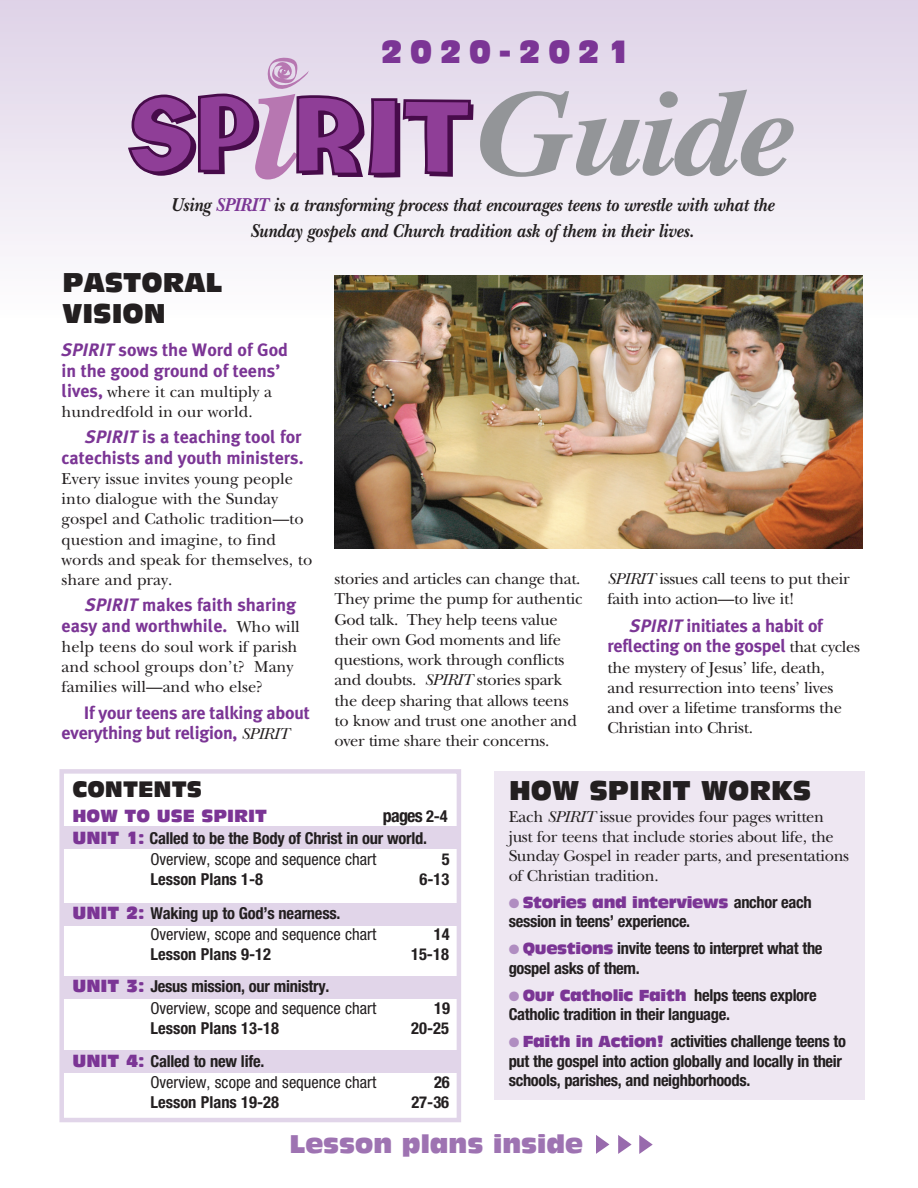
<style>
.page{position:relative;width:918px;height:1188px;background:#fff}
.page>*{position:absolute;margin:0;border:0;box-sizing:border-box;transform-origin:0 0}
.t1{font:italic 700 121.5px "Times";letter-spacing:-.03em;color:#939598;scale:1.11 1}
.t2{font:30px "Incised 901 BT Compact";letter-spacing:.25em;color:#7b3595}
.t3{font:25.5px/30.6px "Incised 901 BT Compact";color:#231f20}
.Body_Copy{font:24px "Incised 901 BT Compact";color:#9e73b2}
.Body_Copy-2{font:21px "Incised 901 BT Compact";color:#231f20}
.t4{font:italic 700 19.5px/25.5px "New Baskerville";color:#231f20;text-align:center;scale:.9 1}
.Body_Copy-3{font:700 18px/20.2px "Meta Plus";color:#7b3595}
.t5{font:700 condensed 18px "Helvetica Neue";letter-spacing:-.04em;color:#231f20}
.Body_Copy-4{font:16.5px/20.2px "New Baskerville";letter-spacing:-.02em;color:#231f20}
.Body_Copy-5{font:700 condensed 16.5px/19.5px "Helvetica Neue";letter-spacing:-.02em;color:#231f20}
.Body_Copy-6{font:16.5px/20.2px "New Baskerville";color:#231f20}
.t6{font:condensed 16.5px "Helvetica Neue";color:#231f20}
.Body_Copy-7{font:700 condensed 16.5px "Helvetica Neue";color:#231f20}
.t7{font:16.5px "Incised 901 BT Compact";color:#7b3595}
.Body_Copy-8{font:15px "Incised 901 BT Compact";letter-spacing:-.02em;color:#7b3595}
.s1{color:#7b3595}
.s2{font-style:italic}
.s3{font-family:"Meta Plus";font-weight:700;font-size:18px;color:#7b3595}
.s4{font-family:"New Baskerville";font-weight:400;font-size:16.5px;color:#231f20}
.s5{font-family:"New Baskerville";font-weight:400;font-style:italic;font-size:16.5px;color:#231f20}
.s6{color:#b08dc1}
.s7{font-family:"Helvetica Neue";font-weight:700;font-stretch:condensed;font-size:16.5px;color:#231f20}
.s8{font-family:"Incised 901 BT Compact";font-weight:400;font-stretch:normal;font-size:15px;color:#7b3595}
.s9{font-size:16.5px}
.s10{font-family:"Incised 901 BT Compact";font-weight:400;font-stretch:normal;color:#7b3595}
</style>
<div class="page">
<div style="left:494px;top:771px;width:370px;height:329px;background:#eee7f2"></div>
<div style="left:0;top:0;width:918px;height:322px;background:linear-gradient(to bottom,#ded2e7,#fefefe)"></div>
<div style="left:59px;top:769px;width:402px;height:353px;background:#fff;border:4px solid #e1d5e9"></div>
<div style="left:63px;top:827px;width:398px;height:22px;background:#e1d5e9"></div>
<div style="left:62px;top:903px;width:398px;height:22px;background:#e1d5e9"></div>
<div style="left:63px;top:977px;width:398px;height:22px;background:#e1d5e9"></div>
<div style="left:62px;top:1050px;width:398px;height:22px;background:#e1d5e9"></div>
<svg style="left:126px;top:58px;width:348px;height:122px;background:#b690bc"></svg>
<img style="left:334px;top:275px;width:529px;height:274px">
<svg style="left:596px;top:1135px;width:13px;height:19px"></svg>
<svg style="left:618px;top:1135px;width:14px;height:19px"></svg>
<svg style="left:639px;top:1135px;width:14px;height:19px"></svg>
<p class="t2" style="left:381px;top:34px;width:250px">2020-2021</p>
<p class="t1" style="left:477px;top:20px;width:290px">Guide</p>
<p class="t4" style="left:171px;top:192px;width:672px">Using <span class="s1">SPIRIT</span> is a transforming process that encourages teens to wrestle with what the<br>Sunday gospels and Church tradition ask of them in their lives.</p>
<p class="t3" style="left:63px;top:267px;width:161px">PASTORAL<br>VISION</p>
<p class="Body_Copy-3" style="left:62px;top:340px;width:228px"><span class="s2">SPIRIT</span> sows the Word of God in the good ground of teens’</p>
<p class="Body_Copy-6" style="left:62px;top:381px;width:212px"><span class="s3">lives,</span> where it can multiply a hundredfold in our world.</p>
<p class="Body_Copy-3" style="left:62px;top:427px;width:243px;text-align:right"><span class="s2">SPIRIT</span> is a teaching tool for catechists and youth ministers.</p>
<p class="Body_Copy-6" style="left:62px;top:468px;width:252px">Every issue invites young people into dialogue with the Sunday gospel and Catholic tradition—to question and imagine, to find words and speak for themselves, to share and pray.</p>
<p class="Body_Copy-3" style="left:62px;top:595px;width:240px;text-align:right"><span class="s2">SPIRIT</span> makes faith sharing easy and worthwhile. <span class="s4">Who will</span></p>
<p class="Body_Copy-6" style="left:62px;top:636px;width:237px">help teens do soul work if parish and school groups don’t? Many families will—and who else?</p>
<p class="Body_Copy-3" style="left:62px;top:702px;width:250px;text-indent:22px">If your teens are talking about everything but religion, <span class="s5">SPIRIT</span></p>
<p class="Body_Copy-4" style="left:335px;top:569px;width:249px">stories and articles can change that.<br>They prime the pump for authentic God talk. They help teens value their own God moments and life questions, work through conflicts and doubts. <span class="s2">SPIRIT</span> stories spark the deep sharing that allows teens to know and trust one another and over time share their concerns.</p>
<p class="Body_Copy-4" style="left:608px;top:569px;width:244px"><span class="s2">SPIRIT</span> issues call teens to put their faith into action—to live it!</p>
<p class="Body_Copy-3" style="left:608px;top:616px;width:254px;text-indent:22px"><span class="s2">SPIRIT</span> initiates a habit of reflecting on the gospel <span class="s4">that cycles</span></p>
<p class="Body_Copy-4" style="left:608px;top:657px;width:236px">the mystery of Jesus’ life, death, and resurrection into teens’ lives and over a lifetime transforms the<br>Christian into Christ.</p>
<p class="t3" style="left:509px;top:775px;width:304px">HOW SPIRIT WORKS</p>
<p class="Body_Copy-4" style="left:509px;top:807px;width:342px;line-height:19.5px">Each <span class="s2">SPIRIT</span> issue provides four pages written just for teens that include stories about life, the Sunday Gospel in reader parts, and presentations of Christian tradition.</p>
<p class="Body_Copy-8" style="left:509px;top:893px;width:305px"><span class="s6">●</span> Stories and interviews <span class="s7">anchor each</span></p>
<p class="Body_Copy-5" style="left:509px;top:911px;width:183px">session in teens’ experience.</p>
<p class="Body_Copy-5" style="left:509px;top:938px;width:315px"><span class="s6">●</span> <span class="s8">Questions</span> invite teens to interpret what the gospel asks of them.</p>
<p class="Body_Copy-5" style="left:509px;top:985px;width:309px"><span class="s6">●</span> <span class="s8">Our Catholic Faith</span> helps teens explore<br>Catholic tradition in their language.</p>
<p class="Body_Copy-5" style="left:509px;top:1031px;width:339px"><span class="s6">●</span> <span class="s8">Faith in Action!</span> activities challenge teens to put the gospel into action globally and locally in their schools, parishes, and neighborhoods.</p>
<p class="Body_Copy-2" style="left:72px;top:777px;width:131px">CONTENTS</p>
<p class="t7" style="left:72px;top:806px;width:196px">HOW TO USE SPIRIT</p>
<p class="t5" style="left:383px;top:805px;width:66px">pages <span class="s9">2-4</span></p>
<p class="Body_Copy-5" style="left:72px;top:828px;width:356px"><span class="s10">UNIT 1:</span> Called to be the Body of Christ in our world.</p>
<p class="t6" style="left:150px;top:850px;width:227px">Overview, scope and sequence chart</p>
<p class="Body_Copy-5" style="left:442px;top:849px;width:9px">5</p>
<p class="Body_Copy-7" style="left:150px;top:869px;width:114px">Lesson Plans 1-8</p>
<p class="Body_Copy-5" style="left:420px;top:869px;width:31px">6-13</p>
<p class="Body_Copy-5" style="left:72px;top:903px;width:270px"><span class="s10">UNIT 2:</span> Waking up to God’s nearness.</p>
<p class="t6" style="left:150px;top:925px;width:227px">Overview, scope and sequence chart</p>
<p class="Body_Copy-5" style="left:434px;top:924px;width:17px">14</p>
<p class="Body_Copy-7" style="left:150px;top:944px;width:122px">Lesson Plans 9-12</p>
<p class="Body_Copy-5" style="left:411px;top:944px;width:39px">15-18</p>
<p class="Body_Copy-5" style="left:72px;top:977px;width:259px"><span class="s10">UNIT 3:</span> Jesus mission, our ministry.</p>
<p class="t6" style="left:150px;top:998px;width:227px">Overview, scope and sequence chart</p>
<p class="Body_Copy-5" style="left:434px;top:998px;width:17px">19</p>
<p class="Body_Copy-7" style="left:150px;top:1018px;width:130px">Lesson Plans 13-18</p>
<p class="Body_Copy-5" style="left:411px;top:1018px;width:39px">20-25</p>
<p class="Body_Copy-5" style="left:72px;top:1051px;width:193px"><span class="s10">UNIT 4:</span> Called to new life.</p>
<p class="t6" style="left:150px;top:1073px;width:227px">Overview, scope and sequence chart</p>
<p class="Body_Copy-5" style="left:434px;top:1072px;width:17px">26</p>
<p class="Body_Copy-7" style="left:150px;top:1092px;width:130px">Lesson Plans 19-28</p>
<p class="Body_Copy-5" style="left:411px;top:1092px;width:39px">27-36</p>
<p class="Body_Copy" style="left:290px;top:1130px;width:295px">Lesson plans inside</p>
</div>
